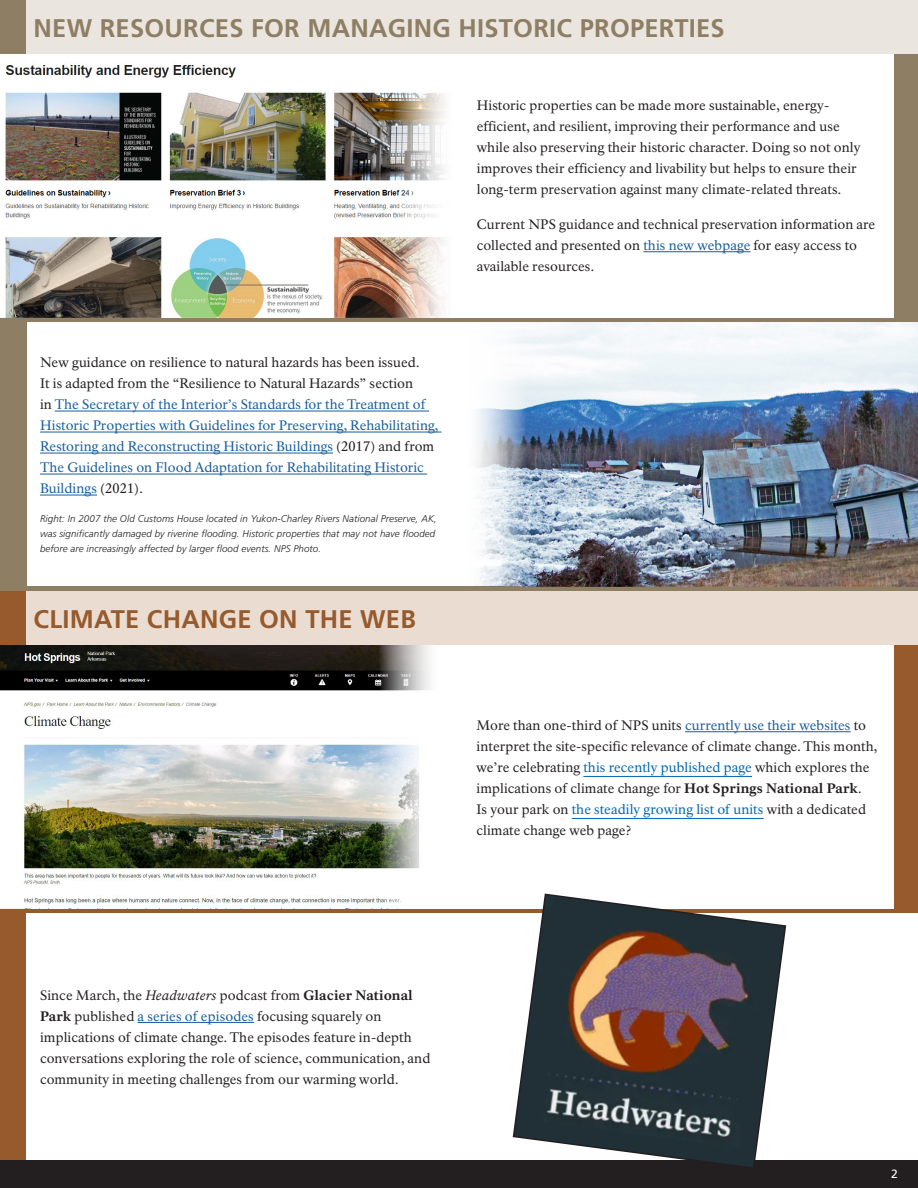
<style>
.page{position:relative;width:918px;height:1188px;background:#fff}
.page>*{position:absolute;margin:0;border:0;box-sizing:border-box;transform-origin:0 0}
.Story_Title__H2{font:700 25.5px "Frutiger LT Std";letter-spacing:.01em;color:#8e7e64}
.Story_Title__H2-2{font:700 25.5px "Frutiger LT Std";letter-spacing:.01em;color:#965a2d}
.Blurb_Body__P{font:13.5px/21px "NPS Rawlinson OT";letter-spacing:.005em;color:#231f20}
.Blurb_Body__P-2{font:13.5px/21px "NPS Rawlinson OT";letter-spacing:.005em;color:#175d9e}
.t1{font:12px "Frutiger LT Std";color:#fff}
.Blurb_Image_Caption{font:italic 300 9.75px/15px "Frutiger LT Std";letter-spacing:.01em;color:#231f20}
.s1{color:#231f20}
.s2{color:#175d9e}
.s3{color:#0166b3}
.s4{font-weight:800}
.s5{font-style:italic}
</style>
<div class="page">
<div style="left:0;top:1160px;width:918px;height:28px;background:#231f20"></div>
<div style="left:0;top:0;width:918px;height:322px;background:#8e7e64"></div>
<div style="left:0;top:321px;width:918px;height:271px;background:#8e7e64"></div>
<div style="left:0;top:591px;width:918px;height:269px;background:#965a2d"></div>
<div style="left:0;top:860px;width:918px;height:300px;background:#965a2d"></div>
<div style="left:27px;top:54px;width:866px;height:263px;background:#fff"></div>
<div style="left:27px;top:322px;width:866px;height:264px;background:#fff"></div>
<div style="left:27px;top:645px;width:866px;height:263px;background:#fff"></div>
<div style="left:27px;top:914px;width:891px;height:246px;background:#fff"></div>
<div style="left:27px;top:0;width:891px;height:54px;background:#eae6df"></div>
<img style="left:0;top:54px;width:444px;height:263px">
<hr style="left:643px;top:251px;width:108px;height:1px;background:#175d9e">
<hr style="left:55px;top:411px;width:374px;height:1px;background:#175d9e">
<hr style="left:40px;top:432px;width:402px;height:1px;background:#175d9e">
<hr style="left:40px;top:453px;width:293px;height:1px;background:#175d9e">
<hr style="left:40px;top:474px;width:387px;height:1px;background:#175d9e">
<hr style="left:40px;top:495px;width:57px;height:1px;background:#175d9e">
<img style="left:476px;top:322px;width:442px;height:264px">
<div style="left:27px;top:591px;width:891px;height:54px;background:#eadcd0"></div>
<img style="left:0;top:645px;width:430px;height:263px">
<hr style="left:685px;top:731px;width:166px;height:1px;background:#175d9e">
<hr style="left:583px;top:776px;width:169px;height:1px;background:#0166b3">
<hr style="left:572px;top:818px;width:192px;height:1px;background:#0166b3">
<hr style="left:138px;top:1022px;width:116px;height:1px;background:#175d9e">
<svg style="left:512px;top:893px;width:275px;height:274px"></svg>
<h2 class="Story_Title__H2" style="left:34px;top:13px;width:693px">NEW RESOURCES FOR MANAGING HISTORIC PROPERTIES</h2>
<p class="Blurb_Body__P-2" style="left:40px;top:352px;width:400px"><span class="s1">New guidance on resilience to natural hazards has been issued.<br>It is adapted from the “Resilience to Natural Hazards” section<br>in</span> The Secretary of the Interior’s Standards for the Treatment of Historic Properties with Guidelines for Preserving, Rehabilitating, Restoring and Reconstructing Historic Buildings <span class="s1">(2017) and from </span>The Guidelines on Flood Adaptation for Rehabilitating Historic Buildings <span class="s1">(2021).</span></p>
<p class="Blurb_Image_Caption" style="left:40px;top:511px;width:398px">Right: In 2007 the Old Customs House located in Yukon-Charley Rivers National Preserve, AK, was significantly damaged by riverine flooding. Historic properties that may not have flooded before are increasingly affected by larger flood events. NPS Photo.</p>
<h2 class="Story_Title__H2-2" style="left:34px;top:604px;width:384px">CLIMATE CHANGE ON THE WEB</h2>
<p class="Blurb_Body__P" style="left:477px;top:95px;width:385px">Historic properties can be made more sustainable, energy&shy;efficient, and resilient, improving their performance and use while also preserving their historic character. Doing so not only improves their efficiency and livability but helps to ensure their long-term preservation against many climate-related threats.</p>
<p class="Blurb_Body__P" style="left:477px;top:214px;width:400px">Current NPS guidance and technical preservation information are collected and presented on <span class="s2">this new webpage</span> for easy access to available resources.</p>
<p class="Blurb_Body__P" style="left:477px;top:715px;width:402px">More than one-third of NPS units <span class="s2">currently use their websites</span> to interpret the site-specific relevance of climate change. This month, we’re celebrating <span class="s3">this recently published page</span> which explores the implications of climate change for <span class="s4">Hot Springs National Park</span>.<br>Is your park on <span class="s3">the steadily growing list of units</span> with a dedicated climate change web page?</p>
<p class="Blurb_Body__P" style="left:40px;top:985px;width:392px">Since March, the <span class="s5">Headwaters</span> podcast from <span class="s4">Glacier National Park</span> published <span class="s2">a series of episodes</span> focusing squarely on implications of climate change. The episodes feature in-depth conversations exploring the role of science, communication, and community in meeting challenges from our warming world.</p>
<p class="t1" style="left:891px;top:1167px;width:8px">2</p>
</div>
